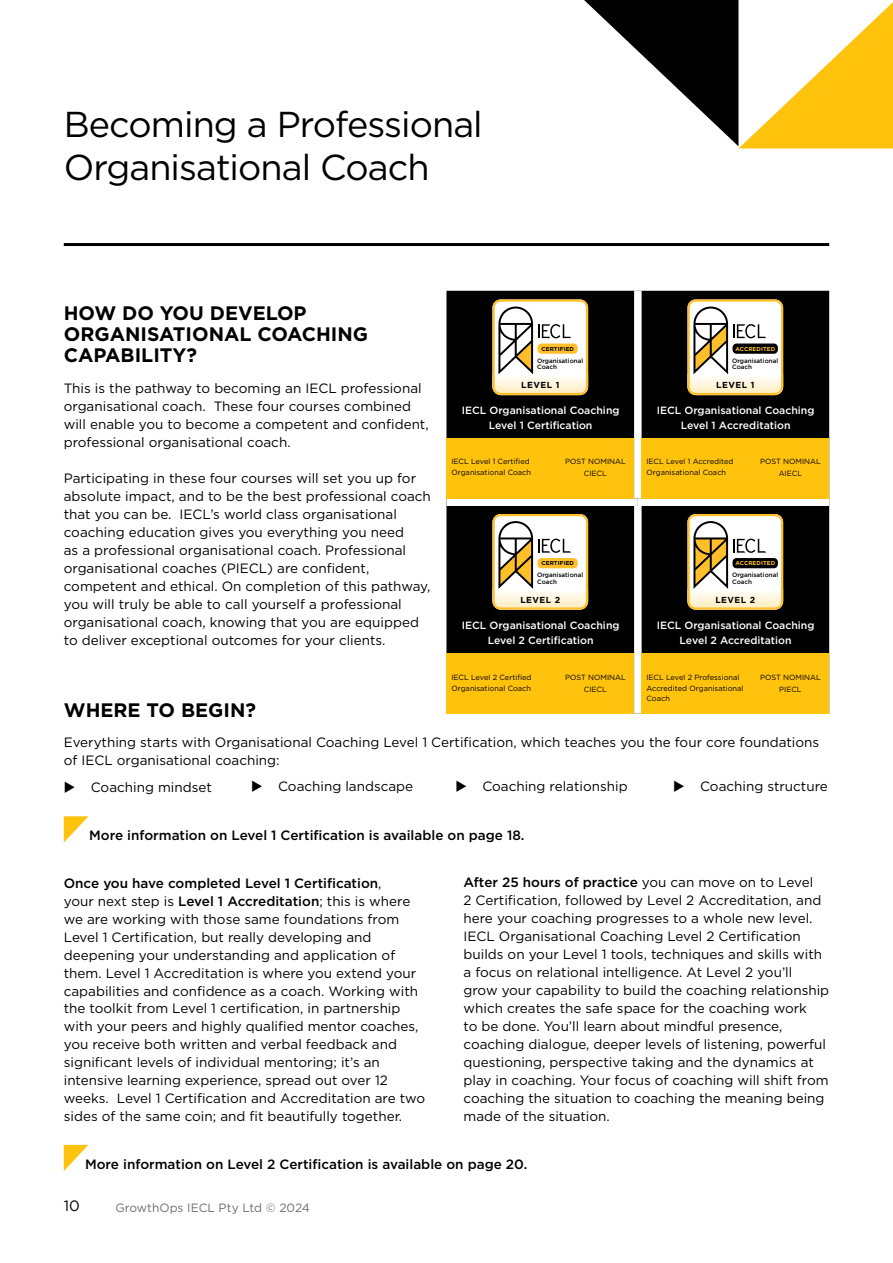
<style>
.page{position:relative;width:893px;height:1263px;background:#fff}
.page>*{position:absolute;margin:0;border:0;box-sizing:border-box;transform-origin:0 0}
.t1{font:36px/43.2px "Gotham";letter-spacing:-.025em;color:#000}
.t2{font:700 19.5px/21px "Gotham";color:#000}
.t3{font:15px "Gotham";color:#000}
.t4{font:13.5px/18px "Gotham";color:#000}
.t5{font:500 13.5px "Gotham";color:#000}
.t6{font:12px "Gotham";color:#6d6e71}
.t7{font:500 10.5px/15px "Gotham";color:#fff;text-align:center}
.t8{font:700 8.7px "Gotham";letter-spacing:.05em;color:#000}
.t9{font:7.5px/10.5px "Gotham";color:#000}
.t10{font:500 6.3px/6.8px "Gotham";color:#000}
.t11{font:700 5.7px "Gotham";letter-spacing:.025em;color:#febf2b}
.t12{font:700 5.7px "Gotham";letter-spacing:.025em;color:#000}
.s1{font-weight:500}
</style>
<div class="page">
<hr style="left:64px;top:243px;width:765px;height:3px;background:#000">
<svg style="left:584px;top:0;width:309px;height:149px"></svg>
<svg style="left:64px;top:816px;width:24px;height:26px"></svg>
<svg style="left:64px;top:1145px;width:24px;height:26px"></svg>
<div style="left:446px;top:291px;width:383px;height:362px;background:#000"></div>
<div style="left:634px;top:291px;width:8px;height:207px;background:#fff"></div>
<div style="left:446px;top:498px;width:192px;height:8px;background:#fff"></div>
<div style="left:638px;top:498px;width:191px;height:8px;background:#fff"></div>
<div style="left:634px;top:506px;width:8px;height:208px;background:#fff"></div>
<div style="left:446px;top:438px;width:188px;height:61px;background:#ffc20d"></div>
<div style="left:641px;top:438px;width:188px;height:61px;background:#ffc20d"></div>
<div style="left:446px;top:653px;width:188px;height:61px;background:#ffc20d"></div>
<div style="left:641px;top:653px;width:188px;height:61px;background:#ffc20d"></div>
<svg style="left:492px;top:299px;width:96px;height:96px"></svg>
<div style="left:537px;top:343px;width:41px;height:11px;background:#febf2b;border-radius:4px"></div>
<svg style="left:687px;top:299px;width:96px;height:96px"></svg>
<div style="left:732px;top:343px;width:46px;height:11px;background:#000;border-radius:4px"></div>
<svg style="left:492px;top:514px;width:96px;height:96px"></svg>
<div style="left:537px;top:558px;width:41px;height:10px;background:#febf2b;border-radius:4px"></div>
<svg style="left:687px;top:514px;width:96px;height:96px"></svg>
<div style="left:732px;top:558px;width:46px;height:10px;background:#000;border-radius:4px"></div>
<h1 class="t1" style="left:64px;top:102px;width:420px">Becoming a Professional<br>Organisational Coach</h1>
<h2 class="t2" style="left:64px;top:302px;width:306px">HOW DO YOU DEVELOP<br>ORGANISATIONAL COACHING<br>CAPABILITY?</h2>
<p class="t4" style="left:64px;top:379px;width:366px">This is the pathway to becoming an IECL professional organisational coach. These four courses combined will enable you to become a competent and confident, professional organisational coach.</p>
<p class="t4" style="left:64px;top:469px;width:369px">Participating in these four courses will set you up for absolute impact, and to be the best professional coach that you can be. IECL’s world class organisational coaching education gives you everything you need<br>as a professional organisational coach. Professional organisational coaches (PIECL) are confident, competent and ethical. On completion of this pathway, you will truly be able to call yourself a professional organisational coach, knowing that you are equipped to deliver exceptional outcomes for your clients.</p>
<p class="t12" style="left:541px;top:345px;width:34px">CERTIFIED</p>
<p class="t8" style="left:521px;top:380px;width:40px">LEVEL 1</p>
<p class="t10" style="left:537px;top:357px;width:48px">Organisational<br>Coach</p>
<p class="t11" style="left:735px;top:345px;width:41px">ACCREDITED</p>
<p class="t8" style="left:716px;top:380px;width:40px">LEVEL 1</p>
<p class="t10" style="left:732px;top:357px;width:48px">Organisational<br>Coach</p>
<p class="t7" style="left:462px;top:403px;width:159px">IECL Organisational Coaching<br>Level 1 Certification</p>
<p class="t7" style="left:657px;top:403px;width:159px">IECL Organisational Coaching<br>Level 1 Accreditation</p>
<p class="t9" style="left:451px;top:456px;width:81px">IECL Level 1 Certified<br>Organisational Coach</p>
<p class="t9" style="left:565px;top:455px;width:62px;line-height:12px;text-align:center">POST NOMINAL<br>CIECL</p>
<p class="t9" style="left:646px;top:456px;width:89px">IECL Level 1 Accredited<br>Organisational Coach</p>
<p class="t9" style="left:760px;top:455px;width:62px;line-height:12px;text-align:center">POST NOMINAL<br>AIECL</p>
<p class="t12" style="left:541px;top:559px;width:34px">CERTIFIED</p>
<p class="t8" style="left:520px;top:594px;width:41px">LEVEL 2</p>
<p class="t10" style="left:537px;top:571px;width:48px">Organisational<br>Coach</p>
<p class="t11" style="left:735px;top:559px;width:41px">ACCREDITED</p>
<p class="t8" style="left:715px;top:594px;width:41px">LEVEL 2</p>
<p class="t10" style="left:732px;top:571px;width:48px">Organisational<br>Coach</p>
<p class="t7" style="left:462px;top:617px;width:159px">IECL Organisational Coaching<br>Level 2 Certification</p>
<p class="t7" style="left:657px;top:617px;width:159px">IECL Organisational Coaching<br>Level 2 Accreditation</p>
<p class="t9" style="left:451px;top:672px;width:82px">IECL Level 2 Certified<br>Organisational Coach</p>
<p class="t9" style="left:646px;top:672px;width:99px">IECL Level 2 Professional<br>Accredited Organisational<br>Coach</p>
<p class="t9" style="left:565px;top:671px;width:62px;line-height:12px;text-align:center">POST NOMINAL<br>CIECL</p>
<p class="t9" style="left:760px;top:671px;width:62px;line-height:12px;text-align:center">POST NOMINAL<br>PIECL</p>
<h2 class="t2" style="left:64px;top:699px;width:194px">WHERE TO BEGIN?</h2>
<p class="t4" style="left:64px;top:733px;width:757px">Everything starts with Organisational Coaching Level 1 Certification, which teaches you the four core foundations of IECL organisational coaching:</p>
<p class="t4" style="left:91px;top:778px;width:123px">Coaching mindset</p>
<p class="t5" style="left:89px;top:826px;width:437px">More information on Level 1 Certification is available on page 18.</p>
<p class="t4" style="left:64px;top:873px;width:363px"><span class="s1">Once you have completed Level 1 Certification</span>,<br>your next step is <span class="s1">Level 1 Accreditation</span>; this is where we are working with those same foundations from Level 1 Certification, but really developing and deepening your understanding and application of them. Level 1 Accreditation is where you extend your capabilities and confidence as a coach. Working with the toolkit from Level 1 certification, in partnership with your peers and highly qualified mentor coaches, you receive both written and verbal feedback and significant levels of individual mentoring; it’s an intensive learning experience, spread out over 12 weeks. Level 1 Certification and Accreditation are two sides of the same coin; and fit beautifully together.</p>
<p class="t4" style="left:463px;top:873px;width:367px"><span class="s1">After 25 hours of practice</span> you can move on to Level<br>2 Certification, followed by Level 2 Accreditation, and here your coaching progresses to a whole new level.<br>IECL Organisational Coaching Level 2 Certification builds on your Level 1 tools, techniques and skills with a focus on relational intelligence. At Level 2 you’ll grow your capability to build the coaching relationship which creates the safe space for the coaching work<br>to be done. You’ll learn about mindful presence, coaching dialogue, deeper levels of listening, powerful questioning, perspective taking and the dynamics at play in coaching. Your focus of coaching will shift from coaching the situation to coaching the meaning being made of the situation.</p>
<p class="t5" style="left:85px;top:1155px;width:444px">More information on Level 2 Certification is available on page 20.</p>
<p class="t4" style="left:278px;top:777px;width:137px">Coaching landscape</p>
<p class="t4" style="left:482px;top:777px;width:147px">Coaching relationship</p>
<p class="t4" style="left:700px;top:777px;width:129px">Coaching structure</p>
<p class="t3" style="left:64px;top:1196px;width:18px">10</p>
<p class="t6" style="left:115px;top:1200px;width:196px">GrowthOps IECL Pty Ltd © 2024</p>
</div>
